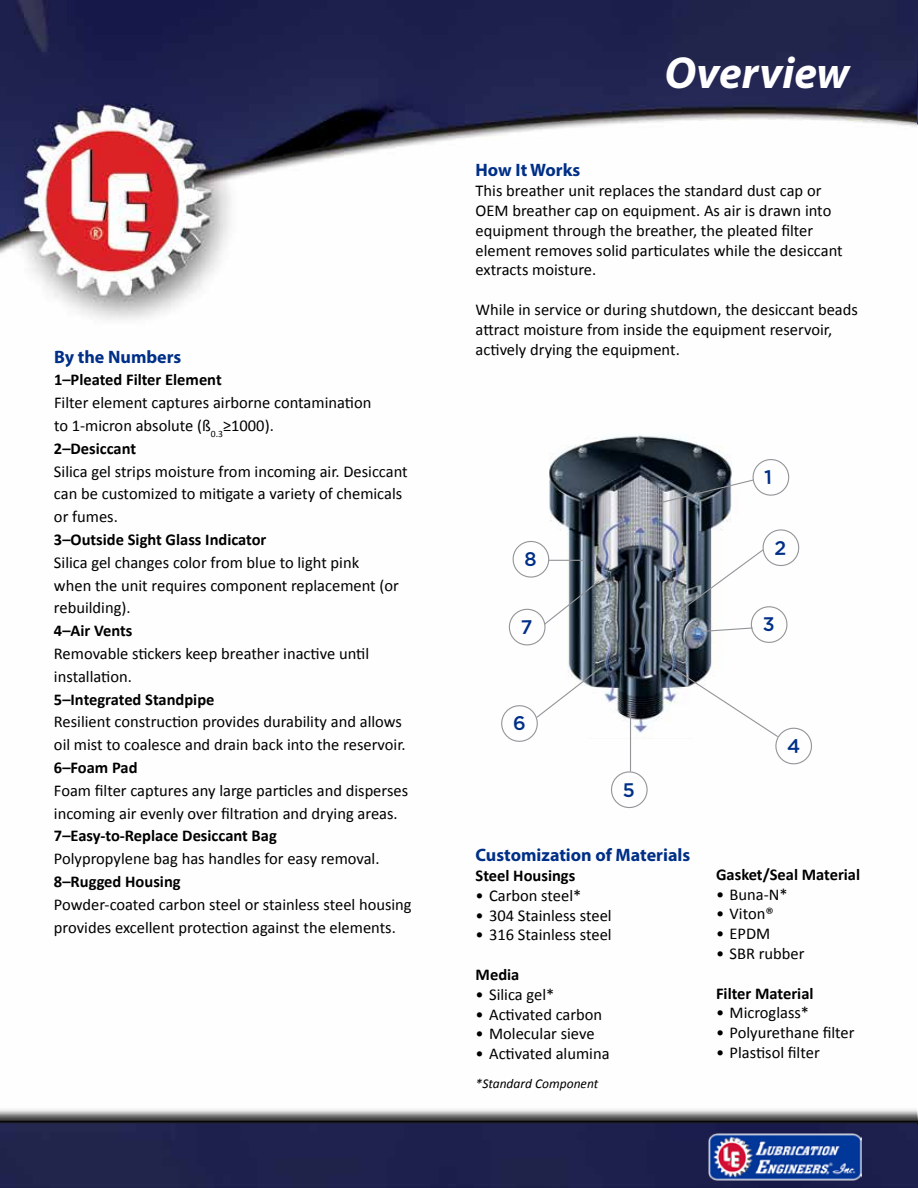
<style>
.page{position:relative;width:918px;height:1188px;background:#fff}
.page>*{position:absolute;margin:0;border:0;box-sizing:border-box;transform-origin:0 0}
.t1{font:italic 700 45px "Myriad Pro";color:#fff}
.t2{font:700 18px "Myriad Pro";color:#002f87}
.t3{font:16.5px/22.8px "Calibri";color:#000}
.t4{font:700 16.5px "Calibri";color:#000}
.t5{font:italic 13.5px "Calibri";color:#000}
.s1{font-weight:700}
</style>
<div class="page">
<img style="left:0;top:0;width:918px;height:1188px">
<img style="left:534px;top:429px;width:213px;height:309px">
<hr style="left:630px;top:711px;width:1px;height:61px;background:#939598">
<img style="left:708px;top:1131px;width:154px;height:50px">
<svg style="left:645px;top:455px;width:148px;height:52px"></svg>
<svg style="left:676px;top:526px;width:127px;height:119px"></svg>
<svg style="left:673px;top:668px;width:143px;height:98px"></svg>
<svg style="left:607px;top:768px;width:44px;height:42px"></svg>
<svg style="left:498px;top:666px;width:105px;height:78px"></svg>
<svg style="left:505px;top:537px;width:96px;height:110px"></svg>
<p class="t2" style="left:54px;top:345px;width:129px">By the Numbers</p>
<p class="t4" style="left:54px;top:369px;width:169px">1–Pleated Filter Element</p>
<p class="t3" style="left:54px;top:391px;width:319px">Filter element captures airborne contamination to 1-micron absolute (ß<sub>0.3</sub>≥1000).<br><span class="s1">2–Desiccant</span></p>
<p class="t3" style="left:54px;top:460px;width:355px">Silica gel strips moisture from incoming air. Desiccant can be customized to mitigate a variety of chemicals or fumes.</p>
<p class="t4" style="left:54px;top:529px;width:214px">3–Outside Sight Glass Indicator</p>
<p class="t3" style="left:54px;top:551px;width:347px">Silica gel changes color from blue to light pink when the unit requires component replacement (or rebuilding).</p>
<p class="t4" style="left:54px;top:620px;width:80px">4–Air Vents</p>
<p class="t3" style="left:54px;top:642px;width:317px">Removable stickers keep breather inactive until installation.</p>
<p class="t4" style="left:54px;top:689px;width:162px">5–Integrated Standpipe</p>
<p class="t3" style="left:54px;top:711px;width:353px">Resilient construction provides durability and allows oil mist to coalesce and drain back into the reservoir.</p>
<p class="t4" style="left:54px;top:757px;width:85px">6–Foam Pad</p>
<p class="t3" style="left:54px;top:779px;width:356px">Foam filter captures any large particles and disperses incoming air evenly over filtration and drying areas.</p>
<p class="t4" style="left:54px;top:825px;width:224px">7–Easy-to-Replace Desiccant Bag</p>
<p class="t3" style="left:54px;top:847px;width:327px">Polypropylene bag has handles for easy removal.</p>
<p class="t4" style="left:54px;top:871px;width:128px">8–Rugged Housing</p>
<p class="t3" style="left:54px;top:893px;width:359px">Powder-coated carbon steel or stainless steel housing provides excellent protection against the elements.</p>
<h1 class="t1" style="left:665px;top:43px;width:186px">Overview</h1>
<p class="t2" style="left:476px;top:159px;width:106px">How It Works</p>
<p class="t3" style="left:476px;top:181px;width:369px;line-height:19.8px">This breather unit replaces the standard dust cap or OEM breather cap on equipment. As air is drawn into equipment through the breather, the pleated filter element removes solid particulates while the desiccant extracts moisture.</p>
<p class="t3" style="left:476px;top:300px;width:384px;line-height:19.8px">While in service or during shutdown, the desiccant beads attract moisture from inside the equipment reservoir, actively drying the equipment.</p>
<p class="t2" style="left:476px;top:843px;width:216px">Customization of Materials</p>
<p class="t4" style="left:476px;top:865px;width:101px">Steel Housings</p>
<p class="t3" style="left:476px;top:884px;width:107px">• Carbon steel*</p>
<p class="t3" style="left:476px;top:904px;width:138px">• 304 Stainless steel</p>
<p class="t3" style="left:476px;top:924px;width:138px">• 316 Stainless steel</p>
<p class="t4" style="left:476px;top:964px;width:45px">Media</p>
<p class="t3" style="left:476px;top:983px;width:80px">• Silica gel*</p>
<p class="t3" style="left:476px;top:1003px;width:128px">• Activated carbon</p>
<p class="t3" style="left:476px;top:1023px;width:120px">• Molecular sieve</p>
<p class="t3" style="left:476px;top:1042px;width:136px">• Activated alumina</p>
<p class="t5" style="left:476px;top:1075px;width:124px">*Standard Component</p>
<p class="t4" style="left:716px;top:864px;width:146px">Gasket/Seal Material</p>
<p class="t3" style="left:716px;top:883px;width:73px">• Buna-N*</p>
<p class="t3" style="left:716px;top:903px;width:59px">• Viton®</p>
<p class="t3" style="left:716px;top:922px;width:56px">• EPDM</p>
<p class="t3" style="left:716px;top:942px;width:90px">• SBR rubber</p>
<p class="t4" style="left:716px;top:983px;width:99px">Filter Material</p>
<p class="t3" style="left:716px;top:1002px;width:95px">• Microglass*</p>
<p class="t3" style="left:716px;top:1021px;width:140px">• Polyurethane filter</p>
<p class="t3" style="left:716px;top:1041px;width:105px">• Plastisol filter</p>
</div>
